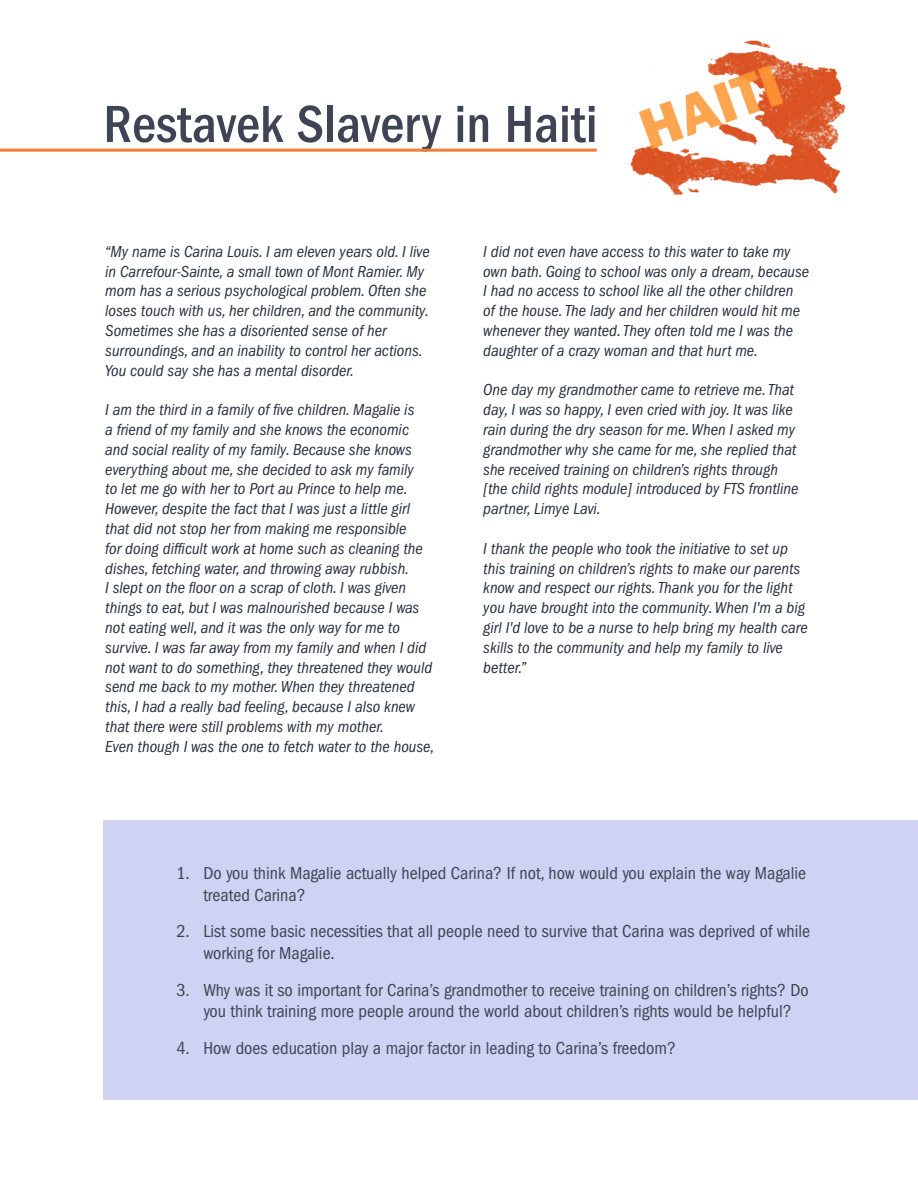
<style>
.page{position:relative;width:918px;height:1188px;background:#fff}
.page>*{position:absolute;margin:0;border:0;box-sizing:border-box;transform-origin:0 0}
.t1{font:500 condensed 54px "ITC Franklin Gothic Std";color:#3e4453}
.t2{font:condensed 18px/21.6px "ITC Franklin Gothic Std";color:#3e4453}
.t3{font:italic condensed 16.5px/19.8px "ITC Franklin Gothic Std";color:#29303e}
</style>
<div class="page">
<div style="left:104px;top:821px;width:814px;height:279px;background:#cfd2f2"></div>
<hr style="left:0;top:149px;width:597px;height:3px;background:#f47d38">
<img style="left:630px;top:40px;width:216px;height:155px">
<p class="t1" style="left:104px;top:93px;width:496px">Restavek Slavery in Haiti</p>
<p class="t3" style="left:105px;top:242px;width:326px">“My name is Carina Louis. I am eleven years old. I live in Carrefour-Sainte, a small town of Mont Ramier. My mom has a serious psychological problem. Often she loses touch with us, her children, and the community.<br>Sometimes she has a disoriented sense of her surroundings, and an inability to control her actions.<br>You could say she has a mental disorder.</p>
<p class="t3" style="left:105px;top:400px;width:329px">I am the third in a family of five children. Magalie is<br>a friend of my family and she knows the economic and social reality of my family. Because she knows everything about me, she decided to ask my family<br>to let me go with her to Port au Prince to help me.<br>However, despite the fact that I was just a little girl that did not stop her from making me responsible<br>for doing difficult work at home such as cleaning the dishes, fetching water, and throwing away rubbish.<br>I slept on the floor on a scrap of cloth. I was given things to eat, but I was malnourished because I was not eating well, and it was the only way for me to survive. I was far away from my family and when I did not want to do something, they threatened they would send me back to my mother. When they threatened this, I had a really bad feeling, because I also knew that there were still problems with my mother.</p>
<p class="t3" style="left:105px;top:737px;width:331px">Even though I was the one to fetch water to the house,</p>
<p class="t3" style="left:483px;top:242px;width:327px">I did not even have access to this water to take my own bath. Going to school was only a dream, because I had no access to school like all the other children<br>of the house. The lady and her children would hit me whenever they wanted. They often told me I was the daughter of a crazy woman and that hurt me.</p>
<p class="t3" style="left:483px;top:380px;width:317px">One day my grandmother came to retrieve me. That day, I was so happy, I even cried with joy. It was like rain during the dry season for me. When I asked my grandmother why she came for me, she replied that she received training on children’s rights through [the child rights module] introduced by FTS frontline partner, Limye Lavi.</p>
<p class="t3" style="left:483px;top:539px;width:326px">I thank the people who took the initiative to set up this training on children’s rights to make our parents know and respect our rights. Thank you for the light you have brought into the community. When I'm a big girl I'd love to be a nurse to help bring my health care skills to the community and help my family to live better.”</p>
<p class="t2" style="left:203px;top:863px;width:604px;text-indent:-27px">1. Do you think Magalie actually helped Carina? If not, how would you explain the way Magalie treated Carina?</p>
<p class="t2" style="left:203px;top:921px;width:608px;text-indent:-27px">2. List some basic necessities that all people need to survive that Carina was deprived of while working for Magalie.</p>
<p class="t2" style="left:176px;top:979px;width:634px;text-align:center">3. Why was it so important for Carina’s grandmother to receive training on children’s rights? Do you think training more people around the world about children’s rights would be helpful?</p>
<p class="t2" style="left:176px;top:1037px;width:501px">4. How does education play a major factor in leading to Carina’s freedom?</p>
</div>
